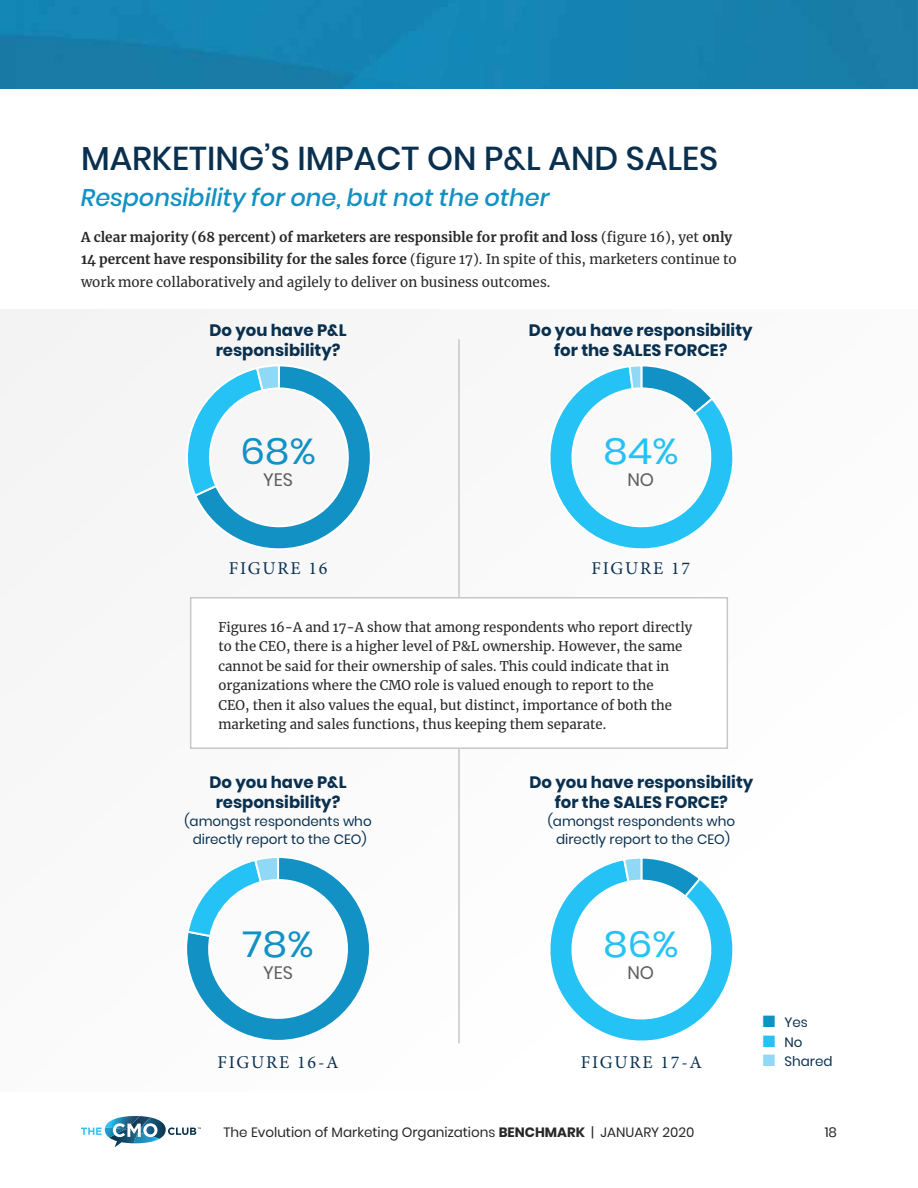
<style>
.page{position:relative;width:918px;height:1188px;background:#fff}
.page>*{position:absolute;margin:0;border:0;box-sizing:border-box;transform-origin:0 0}
.t1{font:36px "Poppins";color:#24c2f5;scale:1.1 1}
.t2{font:36px "Poppins";color:#1291c4;scale:1.1 1}
.t3{font:500 33px "Poppins";color:#0a304f}
.t4{font:italic 500 24px "Poppins";color:#1291c4}
.t5{font:18px "Minion Pro";letter-spacing:.1em;color:#0a304f}
.t6{font:18px "Poppins";color:#5f5f5f}
.t7{font:700 16.5px/19.8px "Poppins";color:#0a304f;text-align:center}
.t8{font:13.5px/22.5px "Merriweather";color:#282828}
.t9{font:13.5px/18px "Poppins";color:#0a304f;text-align:center}
.t10{font:13.5px "Poppins";color:#282828}
.t11{font:13.2px/19.5px "Merriweather";color:#282828}
.s1{font-weight:700}
.s2{color:#1291c4}
.s3{color:#24c2f5}
.s4{color:#8fd9f7}
</style>
<div class="page">
<svg style="left:168px;top:1127px;width:33px;height:8px"></svg>
<img style="left:157px;top:1119px;width:9px;height:20px">
<img style="left:157px;top:1132px;width:2px;height:8px">
<svg style="left:81px;top:1116px;width:76px;height:31px"></svg>
<div style="left:0;top:310px;width:918px;height:782px;background:#fbfbfb"></div>
<img style="left:0;top:0;width:918px;height:89px">
<svg style="left:188px;top:366px;width:182px;height:183px"></svg>
<svg style="left:550px;top:366px;width:183px;height:183px"></svg>
<svg style="left:550px;top:858px;width:183px;height:183px"></svg>
<hr style="left:458px;top:339px;width:2px;height:704px;background:#c7c7c7">
<div style="left:191px;top:598px;width:536px;height:150px;background:#fff"></div>
<div style="left:190px;top:597px;width:538px;height:152px;border:2px solid #c7c7c7"></div>
<svg style="left:187px;top:858px;width:182px;height:182px"></svg>
<h2 class="t3" style="left:81px;top:139px;width:639px">MARKETING’S IMPACT ON P&amp;L AND SALES</h2>
<h3 class="t4" style="left:81px;top:183px;width:470px">Responsibility for one, but not the other</h3>
<p class="t8" style="left:81px;top:225px;width:657px"><span class="s1">A clear majority (68 percent) of marketers are responsible for profit and loss</span> (figure 16), yet <span class="s1">only<br>14 percent have responsibility for the sales force</span> (figure 17). In spite of this, marketers continue to work more collaboratively and agilely to deliver on business outcomes.</p>
<p class="t7" style="left:209px;top:320px;width:139px">Do you have P&amp;L responsibility?</p>
<p class="t7" style="left:529px;top:320px;width:225px">Do you have responsibility for the SALES FORCE?</p>
<h1 class="t2" style="left:240px;top:431px;width:70px">68%</h1>
<h3 class="t6" style="left:263px;top:469px;width:32px">YES</h3>
<h1 class="t1" style="left:603px;top:431px;width:70px">84%</h1>
<h3 class="t6" style="left:627px;top:469px;width:28px">NO</h3>
<h3 class="t5" style="left:229px;top:557px;width:100px">FIGURE 16</h3>
<h3 class="t5" style="left:591px;top:557px;width:100px">FIGURE 17</h3>
<p class="t11" style="left:218px;top:617px;width:475px">Figures 16-A and 17-A show that among respondents who report directly to the CEO, there is a higher level of P&amp;L ownership. However, the same cannot be said for their ownership of sales. This could indicate that in organizations where the CMO role is valued enough to report to the<br>CEO, then it also values the equal, but distinct, importance of both the marketing and sales functions, thus keeping them separate.</p>
<p class="t7" style="left:209px;top:773px;width:139px">Do you have P&amp;L responsibility?</p>
<p class="t9" style="left:184px;top:812px;width:189px">(amongst respondents who directly report to the CEO)</p>
<h1 class="t2" style="left:243px;top:924px;width:66px">78%</h1>
<h3 class="t6" style="left:263px;top:962px;width:32px">YES</h3>
<h3 class="t5" style="left:217px;top:1050px;width:123px">FIGURE 16-A</h3>
<p class="t7" style="left:530px;top:773px;width:225px">Do you have responsibility for the SALES FORCE?</p>
<p class="t9" style="left:548px;top:812px;width:189px">(amongst respondents who directly report to the CEO)</p>
<h1 class="t1" style="left:603px;top:924px;width:70px">86%</h1>
<h3 class="t6" style="left:627px;top:962px;width:28px">NO</h3>
<h3 class="t5" style="left:581px;top:1050px;width:123px">FIGURE 17-A</h3>
<p class="t9" style="left:763px;top:1013px;width:47px"><span class="s2">■</span> Yes</p>
<p class="t9" style="left:763px;top:1033px;width:41px"><span class="s3">■</span> No</p>
<p class="t9" style="left:763px;top:1052px;width:71px"><span class="s4">■</span> Shared</p>
<p class="t10" style="left:224px;top:1124px;width:472px">The Evolution of Marketing Organizations <span class="s1">BENCHMARK</span> | JANUARY 2020</p>
<p class="t10" style="left:825px;top:1124px;width:14px">18</p>
</div>
